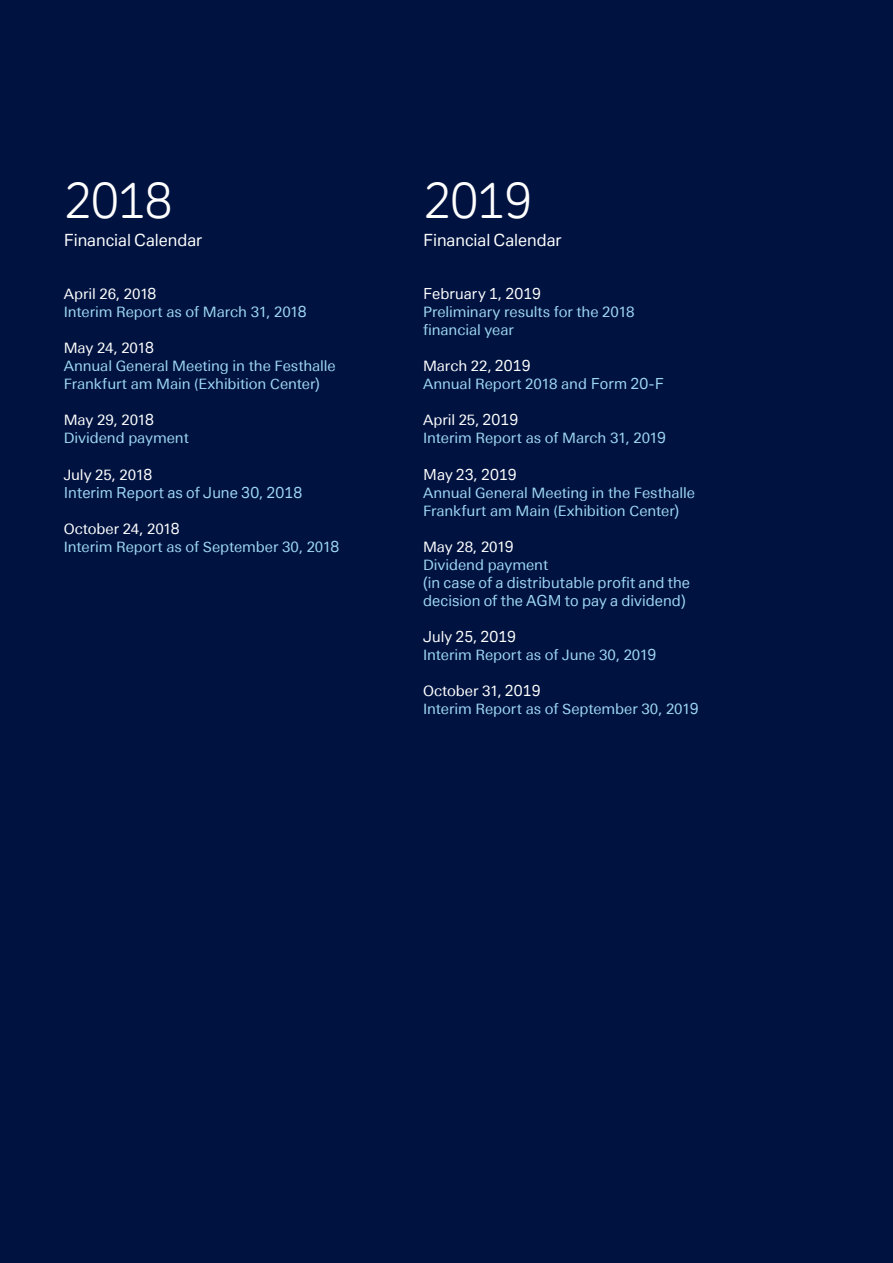
<style>
.page{position:relative;width:893px;height:1263px;background:#001340}
.page>*{position:absolute;margin:0;border:0;box-sizing:border-box;transform-origin:0 0}
.t1{font:48px "Deutsche Bank Display";letter-spacing:-.03em;color:#fff}
.t2{font:16.5px "Deutsche Bank Text";color:#fff}
.t3{font:15px/18px "Univers Deutsche Bank Mod";letter-spacing:-.01em;color:#9fd7f4}
.t4{font:15px/18px "Deutsche Bank Text";letter-spacing:.005em;color:#9fd7f4}
.t5{font:15px "Deutsche Bank Text";letter-spacing:.005em;color:#fff}
.t6{font:15px "Univers Deutsche Bank Mod";letter-spacing:-.01em;color:#fff}
.s1{color:#fff}
.s2{font-family:"Deutsche Bank Text";color:#fff}
.s3{font-family:"Deutsche Bank Text"}
</style>
<div class="page">
<h1 class="t1" style="left:64px;top:170px;width:111px">2018</h1>
<p class="t2" style="left:64px;top:230px;width:140px">Financial Calendar</p>
<p class="t3" style="left:64px;top:285px;width:244px"><span class="s1">April 26, 201</span><span class="s2">8<br></span>Interim Report as of March 31, 201<span class="s3">8</span></p>
<p class="t3" style="left:64px;top:339px;width:273px"><span class="s1">May 24, 201</span><span class="s2">8<br></span>Annual General Meeting in the Festhalle<br>Frankfurt am Main (Exhibition Center<span class="s3">)</span></p>
<p class="t3" style="left:64px;top:411px;width:127px"><span class="s1">May 29, 201</span><span class="s2">8<br></span>Dividend payment</p>
<p class="t6" style="left:64px;top:466px;width:90px">July 25, 201<span class="s3">8</span></p>
<p class="t4" style="left:64px;top:483px;width:240px">Interim Report as of June 30, 2018</p>
<p class="t3" style="left:64px;top:519px;width:277px"><span class="s1">October 24, 201</span><span class="s2">8<br></span>Interim Report as of September 30, 201<span class="s3">8</span></p>
<h1 class="t1" style="left:423px;top:170px;width:111px">2019</h1>
<p class="t2" style="left:423px;top:230px;width:140px">Financial Calendar</p>
<p class="t5" style="left:423px;top:285px;width:119px">February 1, 2019</p>
<p class="t3" style="left:423px;top:303px;width:213px">Preliminary results for the 2018 financial year</p>
<p class="t3" style="left:423px;top:357px;width:242px"><span class="s1">March 22,</span> <span class="s2">2019<br></span>Annual Report 2018 and <span class="s3">Form 20-F</span></p>
<p class="t3" style="left:423px;top:411px;width:244px"><span class="s1">April 25,</span> <span class="s2">2019<br></span>Interim Report as of March 31, 201<span class="s3">9</span></p>
<p class="t5" style="left:423px;top:465px;width:95px">May 23, 2019</p>
<p class="t3" style="left:423px;top:483px;width:273px">Annual General Meeting in the Festhalle<br>Frankfurt am Main (Exhibition Center<span class="s3">)</span></p>
<p class="t3" style="left:423px;top:537px;width:127px"><span class="s1">May 28, 201</span><span class="s2">9<br></span>Dividend payment</p>
<p class="t4" style="left:423px;top:573px;width:268px">(in case of a distributable profit and the decision of the AGM to pay a dividend)</p>
<p class="t5" style="left:423px;top:627px;width:95px">July 25, 2019</p>
<p class="t3" style="left:423px;top:645px;width:235px">Interim Report as of June 30, 201<span class="s3">9</span></p>
<p class="t3" style="left:423px;top:681px;width:277px"><span class="s1">October 31,</span> <span class="s2">2019<br></span>Interim Report as of September 30, 201<span class="s3">9</span></p>
</div>
